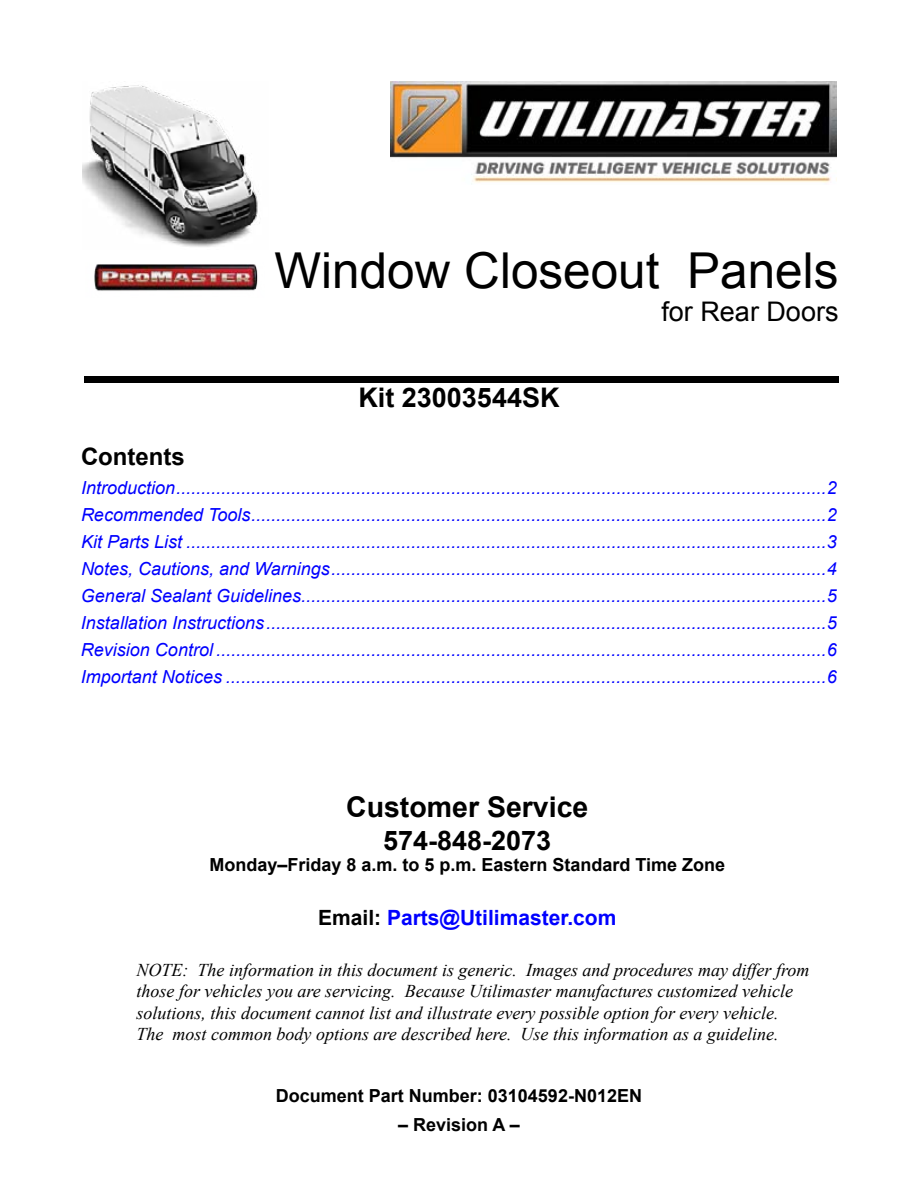
<style>
.page{position:relative;width:918px;height:1188px;background:#fff}
.page>*{position:absolute;margin:0;border:0;box-sizing:border-box;transform-origin:0 0}
.t1{font:49.5px "Arial";color:#000}
.t2{font:700 28.5px "Arial";color:#000}
.t3{font:700 27px "Arial";color:#000}
.t4{font:27px "Arial";color:#000}
.t5{font:700 24px "Arial";color:#000}
.t6{font:700 21px "Arial";color:#00f}
.t7{font:italic 18px/27px "Arial";color:#00f;text-align:justify}
.t8{font:italic 18px/21.6px "Times New Roman";color:#000}
.t9{font:700 18px "Arial";color:#000}
.s1{color:#000}
</style>
<div class="page">
<img style="left:391px;top:81px;width:446px;height:102px">
<div style="left:84px;top:376px;width:755px;height:7px;background:#000"></div>
<img style="left:82px;top:85px;width:177px;height:162px">
<img style="left:94px;top:264px;width:164px;height:27px">
<h1 class="t1" style="left:275px;top:239px;width:565px">Window Closeout Panels</h1>
<h3 class="t4" style="left:661px;top:294px;width:179px">for Rear Doors</h3>
<h3 class="t3" style="left:358px;top:380px;width:203px">Kit 23003544SK</h3>
<h3 class="t5" style="left:81px;top:440px;width:105px">Contents</h3>
<p class="t7" style="left:81px;top:474px;width:758px">Introduction..................................................................................................................................2<br>Recommended Tools...................................................................................................................2<br>Kit Parts List ................................................................................................................................3<br>Notes, Cautions, and Warnings...................................................................................................4<br>General Sealant Guidelines.........................................................................................................5<br>Installation Instructions................................................................................................................5<br>Revision Control ..........................................................................................................................6<br>Important Notices ........................................................................................................................6</p>
<h2 class="t2" style="left:346px;top:788px;width:244px">Customer Service</h2>
<h3 class="t3" style="left:383px;top:822px;width:170px">574-848-2073</h3>
<p class="t9" style="left:209px;top:853px;width:517px">Monday–Friday 8 a.m. to 5 p.m. Eastern Standard Time Zone</p>
<p class="t6" style="left:318px;top:904px;width:300px"><span class="s1">Email:</span> Parts@Utilimaster.com</p>
<p class="t8" style="left:137px;top:958px;width:674px">NOTE: The information in this document is generic. Images and procedures may differ from those for vehicles you are servicing. Because Utilimaster manufactures customized vehicle solutions, this document cannot list and illustrate every possible option for every vehicle.<br>The most common body options are described here. Use this information as a guideline.</p>
<p class="t9" style="left:276px;top:1083px;width:368px">Document Part Number: 03104592-N012EN</p>
<p class="t9" style="left:398px;top:1113px;width:123px">– Revision A –</p>
</div>
